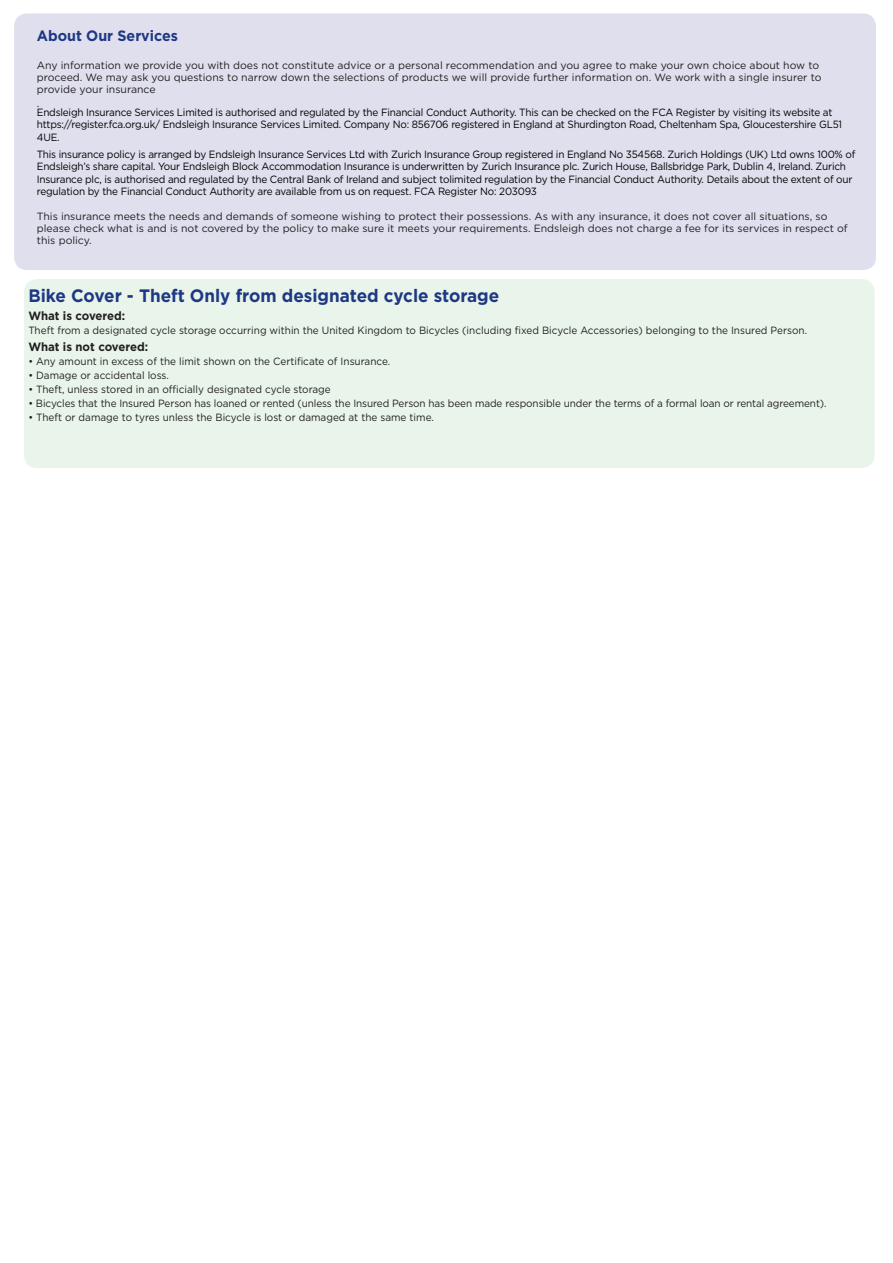
<style>
.page{position:relative;width:893px;height:1263px;background:#fff}
.page>*{position:absolute;margin:0;border:0;box-sizing:border-box;transform-origin:0 0}
.t1{font:700 18px "Gotham";color:#1e3884;scale:.95 1}
.t2{font:700 15px "Gotham";color:#1e3884;scale:.95 1}
.t3{font:700 12px "Gotham";letter-spacing:-.005em;color:#231f20;scale:.95 1}
.t4{font:10.5px/12.6px "Gotham";letter-spacing:-.02em;color:#000;scale:.95 1}
.t5{font:10.5px/12px "Gotham";color:#231f20}
.t6{font:10.5px "Gotham";color:#231f20;scale:.95 1}
</style>
<div class="page">
<div style="left:14px;top:13px;width:862px;height:257px;background:#dfdfed;border-radius:13px"></div>
<div style="left:24px;top:279px;width:850px;height:189px;background:#e9f5ea;border-radius:13px"></div>
<p class="t2" style="left:37px;top:26px;width:150px">About Our Services</p>
<p class="t5" style="left:37px;top:59px;width:786px">Any information we provide you with does not constitute advice or a personal recommendation and you agree to make your own choice about how to proceed. We may ask you questions to narrow down the selections of products we will provide further information on. We work with a single insurer to provide your insurance</p>
<p class="t5" style="left:37px;top:97px;width:4px">.</p>
<p class="t4" style="left:37px;top:106px;width:849px">Endsleigh Insurance Services Limited is authorised and regulated by the Financial Conduct Authority. This can be checked on the FCA Register by visiting its website at https://register.fca.org.uk/ Endsleigh Insurance Services Limited. Company No: 856706 registered in England at Shurdington Road, Cheltenham Spa, Gloucestershire GL51<br>4UE.</p>
<p class="t4" style="left:37px;top:147px;width:863px">This insurance policy is arranged by Endsleigh Insurance Services Ltd with Zurich Insurance Group registered in England No 354568. Zurich Holdings (UK) Ltd owns 100% of Endsleigh’s share capital. Your Endsleigh Block Accommodation Insurance is underwritten by Zurich Insurance plc. Zurich House, Ballsbridge Park, Dublin 4, Ireland. Zurich Insurance plc, is authorised and regulated by the Central Bank of Ireland and subject tolimited regulation by the Financial Conduct Authority. Details about the extent of our regulation by the Financial Conduct Authority are available from us on request. FCA Register No: 203093</p>
<p class="t5" style="left:37px;top:211px;width:812px">This insurance meets the needs and demands of someone wishing to protect their possessions. As with any insurance, it does not cover all situations, so please check what is and is not covered by the policy to make sure it meets your requirements. Endsleigh does not charge a fee for its services in respect of this policy.</p>
<p class="t1" style="left:28px;top:284px;width:497px">Bike Cover - Theft Only from designated cycle storage</p>
<p class="t3" style="left:28px;top:307px;width:104px">What is covered:</p>
<p class="t6" style="left:28px;top:323px;width:821px">Theft from a designated cycle storage occurring within the United Kingdom to Bicycles (including fixed Bicycle Accessories) belonging to the Insured Person.</p>
<p class="t3" style="left:28px;top:339px;width:128px">What is not covered:</p>
<p class="t6" style="left:28px;top:354px;width:382px">• Any amount in excess of the limit shown on the Certificate of Insurance.</p>
<p class="t6" style="left:28px;top:369px;width:150px">• Damage or accidental loss.</p>
<p class="t6" style="left:28px;top:383px;width:320px">• Theft, unless stored in an officially designated cycle storage</p>
<p class="t6" style="left:28px;top:397px;width:842px">• Bicycles that the Insured Person has loaned or rented (unless the Insured Person has been made responsible under the terms of a formal loan or rental agreement).</p>
<p class="t6" style="left:28px;top:411px;width:428px">• Theft or damage to tyres unless the Bicycle is lost or damaged at the same time.</p>
</div>
